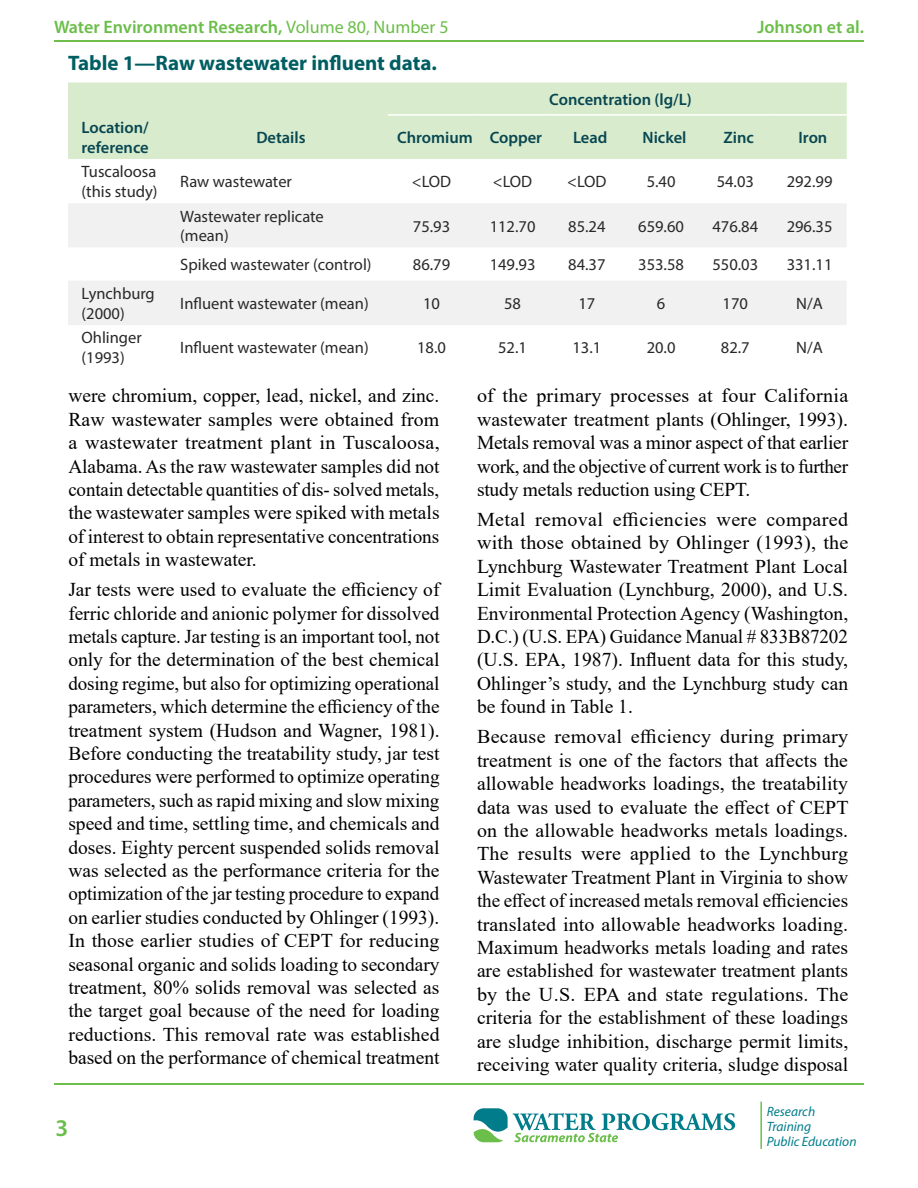
<style>
.page{position:relative;width:918px;height:1188px;background:#fff}
.page>*{position:absolute;margin:0;border:0;box-sizing:border-box;transform-origin:0 0}
.t1{font:600 24px "Myriad Pro";color:#6bbe4a}
.Table_title_h3{font:700 21px "Myriad Pro";color:#005e62}
.basic_p{font:19.5px/23.4px "Times New Roman";color:#000;text-align:justify}
.t2{font:600 18px "Myriad Pro";color:#6bbe4a}
.table_cells_p{font:16.5px/19.8px "Myriad Pro";color:#292829}
.table_head_p{font:600 16.5px/19.8px "Myriad Pro";color:#084751}
.t3{font:italic 13.5px/15px "Myriad Pro";color:#007c8a}
.s1{font-weight:400}
</style>
<div class="page">
<hr style="left:760px;top:1102px;width:2px;height:47px;background:#6cbe4b">
<svg style="left:474px;top:1108px;width:261px;height:34px"></svg>
<hr style="left:54px;top:1084px;width:810px;height:1px;background:#6ebe4a">
<hr style="left:54px;top:40px;width:810px;height:2px;background:#6ebe4a">
<div style="left:68px;top:82px;width:779px;height:77px;background:#d8ebcd"></div>
<svg style="left:68px;top:203px;width:779px;height:122px;fill:#f1f1f2"></svg>
<hr style="left:388px;top:114px;width:87px;height:2px;background:#fff">
<hr style="left:475px;top:114px;width:75px;height:2px;background:#fff">
<hr style="left:550px;top:114px;width:74px;height:2px;background:#fff">
<hr style="left:624px;top:114px;width:74px;height:2px;background:#fff">
<hr style="left:698px;top:114px;width:74px;height:2px;background:#fff">
<hr style="left:772px;top:114px;width:75px;height:2px;background:#fff">
<p class="t2" style="left:54px;top:15px;width:396px">Water Environment Research, <span class="s1">Volume 80, Number 5</span></p>
<p class="t2" style="left:757px;top:15px;width:108px">Johnson et al.</p>
<h3 class="Table_title_h3" style="left:68px;top:49px;width:370px">Table 1—Raw wastewater influent data.</h3>
<p class="table_head_p" style="left:549px;top:89px;width:144px">Concentration (lg/L)</p>
<p class="table_head_p" style="left:82px;top:117px;width:69px">Location/ reference</p>
<p class="table_head_p" style="left:256px;top:127px;width:51px">Details</p>
<p class="table_head_p" style="left:397px;top:127px;width:77px">Chromium</p>
<p class="table_head_p" style="left:490px;top:127px;width:54px">Copper</p>
<p class="table_head_p" style="left:573px;top:127px;width:36px">Lead</p>
<p class="table_head_p" style="left:643px;top:127px;width:45px">Nickel</p>
<p class="table_head_p" style="left:724px;top:127px;width:32px">Zinc</p>
<p class="table_head_p" style="left:799px;top:127px;width:30px">Iron</p>
<p class="table_cells_p" style="left:82px;top:162px;width:78px">Tuscaloosa (this study)</p>
<p class="table_cells_p" style="left:180px;top:172px;width:113px">Raw wastewater</p>
<p class="table_cells_p" style="left:412px;top:172px;width:41px">&lt;LOD</p>
<p class="table_cells_p" style="left:493px;top:172px;width:41px">&lt;LOD</p>
<p class="table_cells_p" style="left:567px;top:172px;width:41px">&lt;LOD</p>
<p class="table_cells_p" style="left:647px;top:172px;width:30px">5.40</p>
<p class="table_cells_p" style="left:717px;top:172px;width:39px">54.03</p>
<p class="table_cells_p" style="left:787px;top:172px;width:47px">292.99</p>
<p class="table_cells_p" style="left:180px;top:206px;width:145px">Wastewater replicate (mean)</p>
<p class="table_cells_p" style="left:413px;top:216px;width:39px">75.93</p>
<p class="table_cells_p" style="left:490px;top:216px;width:47px">112.70</p>
<p class="table_cells_p" style="left:568px;top:216px;width:39px">85.24</p>
<p class="table_cells_p" style="left:638px;top:216px;width:47px">659.60</p>
<p class="table_cells_p" style="left:712px;top:216px;width:47px">476.84</p>
<p class="table_cells_p" style="left:787px;top:216px;width:47px">296.35</p>
<p class="table_cells_p" style="left:180px;top:255px;width:193px">Spiked wastewater (control)</p>
<p class="table_cells_p" style="left:413px;top:255px;width:39px">86.79</p>
<p class="table_cells_p" style="left:490px;top:255px;width:47px">149.93</p>
<p class="table_cells_p" style="left:568px;top:255px;width:39px">84.37</p>
<p class="table_cells_p" style="left:638px;top:255px;width:47px">353.58</p>
<p class="table_cells_p" style="left:712px;top:255px;width:47px">550.03</p>
<p class="table_cells_p" style="left:787px;top:255px;width:47px">331.11</p>
<p class="table_cells_p" style="left:82px;top:283px;width:75px">Lynchburg (2000)</p>
<p class="table_cells_p" style="left:180px;top:293px;width:190px">Influent wastewater (mean)</p>
<p class="table_cells_p" style="left:423px;top:293px;width:18px">10</p>
<p class="table_cells_p" style="left:504px;top:293px;width:18px">58</p>
<p class="table_cells_p" style="left:578px;top:293px;width:18px">17</p>
<p class="table_cells_p" style="left:657px;top:293px;width:10px">6</p>
<p class="table_cells_p" style="left:723px;top:293px;width:27px">170</p>
<p class="table_cells_p" style="left:796px;top:293px;width:28px">N/A</p>
<p class="table_cells_p" style="left:82px;top:328px;width:62px">Ohlinger (1993)</p>
<p class="table_cells_p" style="left:180px;top:338px;width:190px">Influent wastewater (mean)</p>
<p class="table_cells_p" style="left:417px;top:338px;width:30px">18.0</p>
<p class="table_cells_p" style="left:498px;top:338px;width:30px">52.1</p>
<p class="table_cells_p" style="left:572px;top:338px;width:30px">13.1</p>
<p class="table_cells_p" style="left:647px;top:338px;width:30px">20.0</p>
<p class="table_cells_p" style="left:721px;top:338px;width:30px">82.7</p>
<p class="table_cells_p" style="left:796px;top:338px;width:28px">N/A</p>
<p class="basic_p" style="left:68px;top:383px;width:373px">were chromium, copper, lead, nickel, and zinc.<br>Raw wastewater samples were obtained from a wastewater treatment plant in Tuscaloosa, Alabama. As the raw wastewater samples did not contain detectable quantities of dis- solved metals, the wastewater samples were spiked with metals of interest to obtain representative concentrations of metals in wastewater.</p>
<p class="basic_p" style="left:68px;top:577px;width:373px">Jar tests were used to evaluate the efficiency of ferric chloride and anionic polymer for dissolved metals capture. Jar testing is an important tool, not only for the determination of the best chemical dosing regime, but also for optimizing operational parameters, which determine the efficiency of the treatment system (Hudson and Wagner, 1981).<br>Before conducting the treatability study, jar test procedures were performed to optimize operating parameters, such as rapid mixing and slow mixing speed and time, settling time, and chemicals and doses. Eighty percent suspended solids removal was selected as the performance criteria for the optimization of the jar testing procedure to expand on earlier studies conducted by Ohlinger (1993).<br>In those earlier studies of CEPT for reducing seasonal organic and solids loading to secondary treatment, 80% solids removal was selected as the target goal because of the need for loading reductions. This removal rate was established based on the performance of chemical treatment</p>
<p class="t1" style="left:56px;top:1112px;width:14px">3</p>
<p class="basic_p" style="left:477px;top:383px;width:373px">of the primary processes at four California wastewater treatment plants (Ohlinger, 1993).<br>Metals removal was a minor aspect of that earlier work, and the objective of current work is to further study metals reduction using CEPT.</p>
<p class="basic_p" style="left:477px;top:507px;width:373px">Metal removal efficiencies were compared with those obtained by Ohlinger (1993), the Lynchburg Wastewater Treatment Plant Local Limit Evaluation (Lynchburg, 2000), and U.S.<br>Environmental Protection Agency (Washington, D.C.) (U.S. EPA) Guidance Manual # 833B87202 (U.S. EPA, 1987). Influent data for this study, Ohlinger’s study, and the Lynchburg study can be found in Table 1.</p>
<p class="basic_p" style="left:477px;top:725px;width:373px">Because removal efficiency during primary treatment is one of the factors that affects the allowable headworks loadings, the treatability data was used to evaluate the effect of CEPT on the allowable headworks metals loadings.<br>The results were applied to the Lynchburg Wastewater Treatment Plant in Virginia to show the effect of increased metals removal efficiencies translated into allowable headworks loading.<br>Maximum headworks metals loading and rates are established for wastewater treatment plants by the U.S. EPA and state regulations. The criteria for the establishment of these loadings are sludge inhibition, discharge permit limits, receiving water quality criteria, sludge disposal</p>
<p class="t3" style="left:767px;top:1104px;width:91px">Research<br>Training<br>Public Education</p>
</div>
